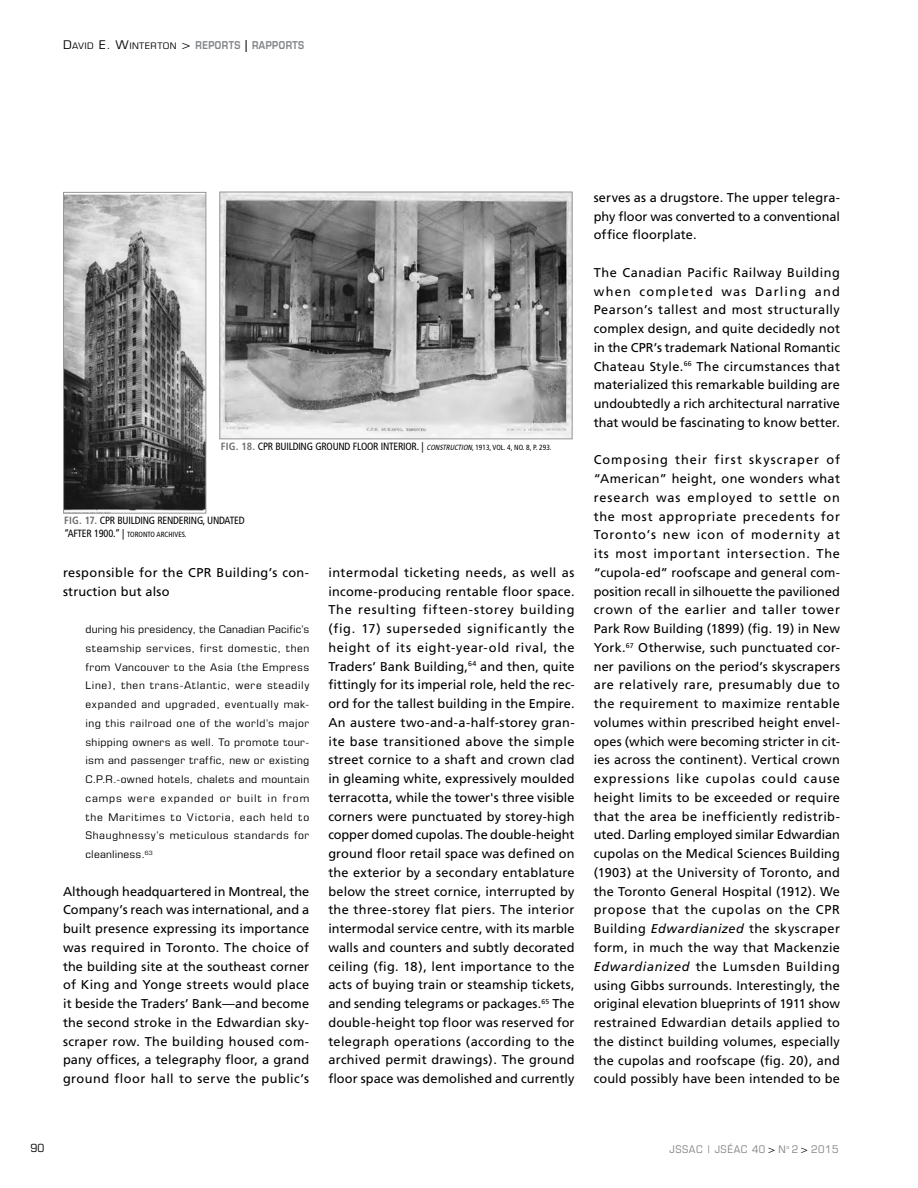
<style>
.page{position:relative;width:918px;height:1188px;background:#fff}
.page>*{position:absolute;margin:0;border:0;box-sizing:border-box;transform-origin:0 0}
.t1{font:12.75px/18.8px "Frutiger";letter-spacing:.01em;color:#000;text-align:justify}
.t2{font:condensed 11.25px "Eurostile";color:#000;scale:1.1 1}
.t3{font:condensed 10.5px/18.8px "Eurostile";letter-spacing:.045em;color:#000;text-align:justify;scale:1.2 1}
.t4{font:condensed 10.5px "Frutiger";letter-spacing:-.02em;color:#000}
.t5{font:600 10.5px "Eurostile";letter-spacing:.05em;color:#808285;scale:.85 1}
.t6{font:condensed 10.5px "Eurostile";letter-spacing:.05em;color:#808285;scale:1.1 1}
.t7{font:condensed 7.5px "Frutiger";color:#000}
.s1{font-weight:400;font-stretch:condensed;font-size:12px;color:#000}
.s2{font-weight:400;font-stretch:condensed;font-size:9px;color:#000}
.s3{font-size:12px;color:#000}
.s4{font-weight:700;color:#6d6e71}
.s5{font-style:italic;font-size:7.5px}
.s6{font-size:7.5px}
.s7{font-size:10.5px}
.s8{font-style:italic}
.s9{color:#000}
</style>
<div class="page">
<img style="left:65px;top:194px;width:139px;height:318px">
<div style="left:63px;top:192px;width:143px;height:322px;border:1px solid #939598"></div>
<img style="left:221px;top:194px;width:350px;height:243px">
<div style="left:219px;top:192px;width:354px;height:247px;border:1px solid #939598"></div>
<p class="t5" style="left:63px;top:38px;width:285px"><span class="s1">D</span><span class="s2">AVID</span> <span class="s1">E. W</span><span class="s2">INTERTON</span> <span class="s1">&gt;</span> REPORTS <span class="s3">|</span> RAPPORTS</p>
<p class="t4" style="left:221px;top:440px;width:332px"><span class="s4">FIG. 18.</span> CPR BUILDING GROUND FLOOR INTERIOR. | <span class="s5">CONSTRUCTION</span><span class="s6">, 1913, VOL. 4, NO. 8, P. 293.</span></p>
<p class="t4" style="left:64px;top:515px;width:182px"><span class="s4">FIG. 17.</span> CPR BUILDING RENDERING, UNDATED</p>
<p class="t7" style="left:64px;top:530px;width:124px"><span class="s7">“AFTER 1900.” |</span> TORONTO ARCHIVES.</p>
<p class="t1" style="left:63px;top:563px;width:248px">responsible for the CPR Building’s con&shy;struction but also</p>
<p class="t3" style="left:86px;top:620px;width:188px">during his presidency, the Canadian Pacific’s steamship services, first domestic, then from Vancouver to the Asia (the Empress Line), then trans-Atlantic, were steadily expanded and upgraded, eventually mak&shy;ing this railroad one of the world’s major shipping owners as well. To promote tour&shy;ism and passenger traffic, new or existing C.P.R.-owned hotels, chalets and mountain camps were expanded or built in from the Maritimes to Victoria, each held to Shaughnessy’s meticulous standards for cleanliness.<sup>63</sup></p>
<p class="t1" style="left:63px;top:882px;width:248px">Although headquartered in Montreal, the Company’s reach was international, and a built presence expressing its importance was required in Toronto. The choice of the building site at the southeast corner of King and Yonge streets would place it beside the Traders’ Bank—and become the second stroke in the Edwardian sky&shy;scraper row. The building housed com&shy;pany offices, a telegraphy floor, a grand ground floor hall to serve the public’s</p>
<p class="t1" style="left:328px;top:563px;width:248px">intermodal ticketing needs, as well as income-producing rentable floor space.<br>The resulting fifteen-storey building (fig. 17) superseded significantly the height of its eight-year-old rival, the Traders’ Bank Building,<sup>64</sup> and then, quite fittingly for its imperial role, held the rec&shy;ord for the tallest building in the Empire.<br>An austere two-and-a-half-storey gran&shy;ite base transitioned above the simple street cornice to a shaft and crown clad in gleaming white, expressively moulded terracotta, while the tower's three visible corners were punctuated by storey-high copper domed cupolas. The double-height ground floor retail space was defined on the exterior by a secondary entablature below the street cornice, interrupted by the three-storey flat piers. The interior intermodal service centre, with its marble walls and counters and subtly decorated ceiling (fig. 18), lent importance to the acts of buying train or steamship tickets, and sending telegrams or packages.<sup>65</sup> The double-height top floor was reserved for telegraph operations (according to the archived permit drawings). The ground floor space was demolished and currently</p>
<p class="t1" style="left:594px;top:188px;width:248px">serves as a drugstore. The upper telegra&shy;phy floor was converted to a conventional office floorplate.</p>
<p class="t1" style="left:594px;top:263px;width:248px">The Canadian Pacific Railway Building when completed was Darling and Pearson’s tallest and most structurally complex design, and quite decidedly not in the CPR’s trademark National Romantic Chateau Style.<sup>66</sup> The circumstances that materialized this remarkable building are undoubtedly a rich architectural narrative that would be fascinating to know better.</p>
<p class="t1" style="left:594px;top:451px;width:248px">Composing their first skyscraper of “American” height, one wonders what research was employed to settle on the most appropriate precedents for Toronto’s new icon of modernity at its most important intersection. The “cupola-ed” roofscape and general com&shy;position recall in silhouette the pavilioned crown of the earlier and taller tower Park Row Building (1899) (fig. 19) in New York.<sup>67</sup> Otherwise, such punctuated cor&shy;ner pavilions on the period’s skyscrapers are relatively rare, presumably due to the requirement to maximize rentable volumes within prescribed height envel&shy;opes (which were becoming stricter in cit&shy;ies across the continent). Vertical crown expressions like cupolas could cause height limits to be exceeded or require that the area be inefficiently redistrib&shy;uted. Darling employed similar Edwardian cupolas on the Medical Sciences Building (1903) at the University of Toronto, and the Toronto General Hospital (1912). We propose that the cupolas on the CPR Building <span class="s8">Edwardianized</span> the skyscraper form, in much the way that Mackenzie <span class="s8">Edwardianized</span> the Lumsden Building using Gibbs surrounds. Interestingly, the original elevation blueprints of 1911 show restrained Edwardian details applied to the distinct building volumes, especially the cupolas and roofscape (fig. 20), and could possibly have been intended to be</p>
<p class="t2" style="left:31px;top:1142px;width:14px">90</p>
<p class="t6" style="left:669px;top:1142px;width:155px">JSSAC | JSÉAC 40 <span class="s9">&gt;</span> N<sup>o</sup> 2 <span class="s9">&gt;</span> 2015</p>
</div>
